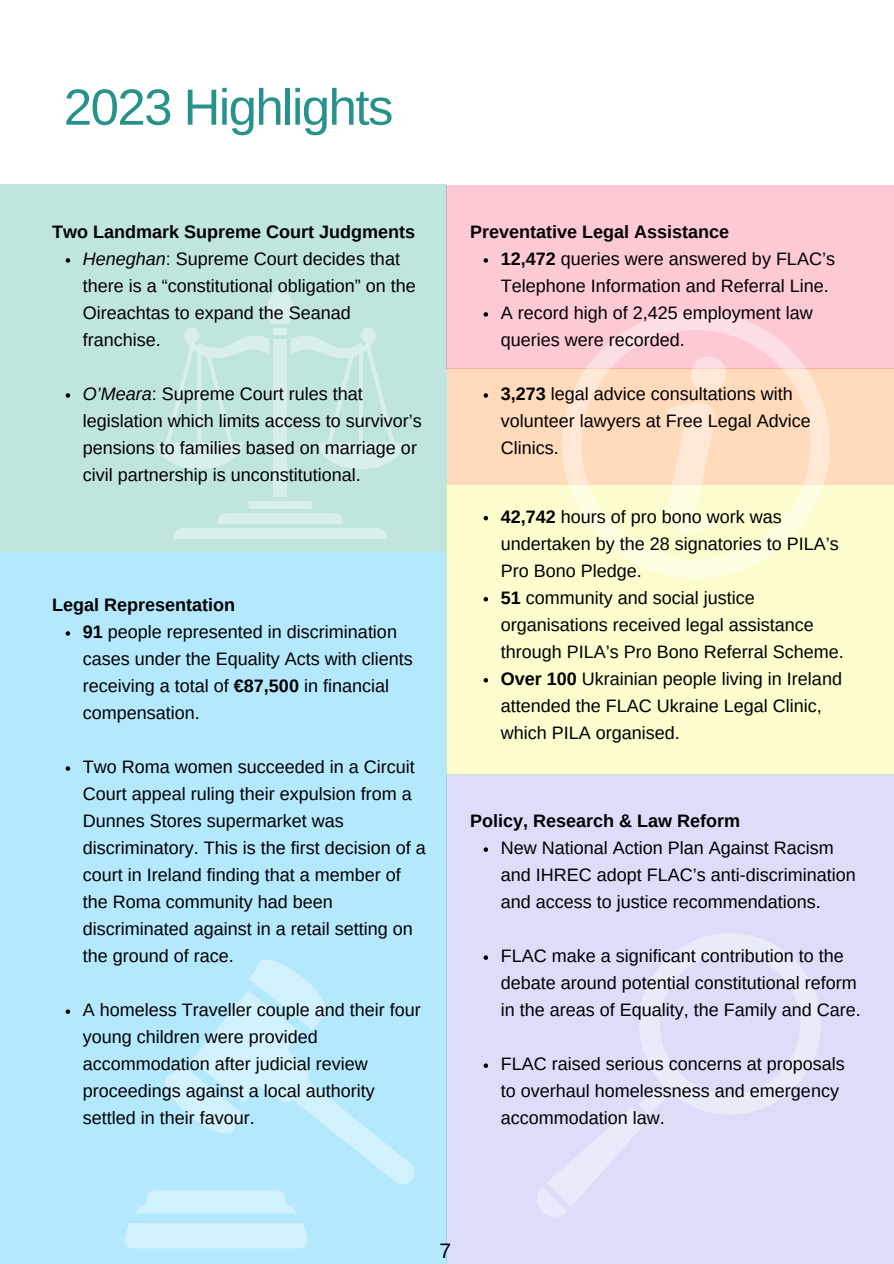
<style>
.page{position:relative;width:894px;height:1264px;background:#fff}
.page>*{position:absolute;margin:0;border:0;box-sizing:border-box;transform-origin:0 0}
.t1{font:50.85px "Arimo";letter-spacing:-.03em;color:#279289}
.t2{font:21px "Arimo";color:#000}
.t3{font:18px/27px "Arimo";color:#000}
.t4{font:700 18px "Arimo";color:#000}
.s1{font-style:italic}
.s2{font-weight:700}
</style>
<div class="page">
<div style="left:0;top:185px;width:446px;height:367px;background:#c0e5df"></div>
<div style="left:446px;top:368px;width:447px;height:117px;background:#ffdabb"></div>
<div style="left:0;top:552px;width:446px;height:711px;background:#b3e8fd"></div>
<div style="left:446px;top:185px;width:447px;height:183px;background:#fdc9d3"></div>
<div style="left:446px;top:485px;width:447px;height:289px;background:#fcfccf"></div>
<div style="left:446px;top:774px;width:447px;height:489px;background:#dcddf8"></div>
<div style="left:273px;top:339px;width:13px;height:158px;background:#d9efeb"></div>
<svg style="left:173px;top:501px;width:214px;height:38px"></svg>
<svg style="left:156px;top:290px;width:248px;height:179px"></svg>
<svg style="left:136px;top:960px;width:279px;height:253px"></svg>
<div style="left:124px;top:1223px;width:184px;height:25px;background:#d1f1fd"></div>
<svg style="left:537px;top:933px;width:283px;height:283px"></svg>
<svg style="left:562px;top:311px;width:267px;height:267px"></svg>
<svg style="left:665px;top:400px;width:50px;height:132px"></svg>
<svg style="left:690px;top:356px;width:35px;height:36px"></svg>
<svg style="left:483px;top:258px;width:5px;height:5px"></svg>
<svg style="left:483px;top:312px;width:5px;height:5px"></svg>
<svg style="left:483px;top:393px;width:5px;height:5px"></svg>
<svg style="left:483px;top:516px;width:5px;height:4px"></svg>
<svg style="left:483px;top:597px;width:5px;height:4px"></svg>
<svg style="left:483px;top:678px;width:5px;height:4px"></svg>
<svg style="left:66px;top:631px;width:4px;height:4px"></svg>
<svg style="left:66px;top:766px;width:4px;height:4px"></svg>
<svg style="left:66px;top:1009px;width:4px;height:4px"></svg>
<svg style="left:66px;top:258px;width:4px;height:5px"></svg>
<svg style="left:66px;top:393px;width:4px;height:5px"></svg>
<svg style="left:483px;top:847px;width:5px;height:4px"></svg>
<svg style="left:483px;top:955px;width:5px;height:4px"></svg>
<svg style="left:483px;top:1063px;width:5px;height:4px"></svg>
<h2 class="t1" style="left:64px;top:79px;width:331px">2023 Highlights</h2>
<p class="t4" style="left:52px;top:222px;width:364px">Two Landmark Supreme Court Judgments</p>
<p class="t3" style="left:83px;top:245px;width:334px"><span class="s1">Heneghan</span>: Supreme Court decides that there is a “constitutional obligation” on the<br>Oireachtas to expand the Seanad franchise.</p>
<h2 class="t3" style="left:83px;top:380px;width:340px"><span class="s1">O’Meara</span>: Supreme Court rules that legislation which limits access to survivor’s pensions to families based on marriage or civil partnership is unconstitutional.</h2>
<p class="t4" style="left:52px;top:594px;width:184px">Legal Representation</p>
<p class="t3" style="left:83px;top:618px;width:331px"><span class="s2">91</span> people represented in discrimination cases under the Equality Acts with clients receiving a total of <span class="s2">€87,500</span> in financial compensation.</p>
<p class="t3" style="left:83px;top:753px;width:344px">Two Roma women succeeded in a Circuit Court appeal ruling their expulsion from a Dunnes Stores supermarket was discriminatory. This is the first decision of a court in Ireland finding that a member of the Roma community had been discriminated against in a retail setting on the ground of race.</p>
<p class="t3" style="left:83px;top:996px;width:339px">A homeless Traveller couple and their four young children were provided accommodation after judicial review proceedings against a local authority settled in their favour.</p>
<h1 class="t4" style="left:470px;top:222px;width:260px">Preventative Legal Assistance</h1>
<h2 class="t3" style="left:500px;top:245px;width:336px"><span class="s2">12,472</span> queries were answered by FLAC’s<br>Telephone Information and Referral Line.</h2>
<p class="t3" style="left:500px;top:299px;width:313px">A record high of 2,425 employment law queries were recorded.</p>
<p class="t3" style="left:500px;top:380px;width:311px"><span class="s2">3,273</span> legal advice consultations with volunteer lawyers at Free Legal Advice<br>Clinics.</p>
<p class="t3" style="left:500px;top:503px;width:339px"><span class="s2">42,742</span> hours of pro bono work was undertaken by the 28 signatories to PILA’s<br>Pro Bono Pledge.</p>
<h2 class="t3" style="left:500px;top:584px;width:344px"><span class="s2">51</span> community and social justice organisations received legal assistance through PILA’s Pro Bono Referral Scheme.</h2>
<p class="t3" style="left:500px;top:665px;width:343px"><span class="s2">Over 100</span> Ukrainian people living in Ireland attended the FLAC Ukraine Legal Clinic, which PILA organised.</p>
<p class="t4" style="left:470px;top:810px;width:271px">Policy, Research &amp; Law Reform</p>
<p class="t3" style="left:500px;top:834px;width:356px">New National Action Plan Against Racism and IHREC adopt FLAC’s anti-discrimination and access to justice recommendations.</p>
<p class="t3" style="left:500px;top:942px;width:361px">FLAC make a significant contribution to the debate around potential constitutional reform in the areas of Equality, the Family and Care.</p>
<p class="t3" style="left:500px;top:1050px;width:345px">FLAC raised serious concerns at proposals to overhaul homelessness and emergency accommodation law.</p>
<p class="t2" style="left:439px;top:1238px;width:13px">7</p>
</div>
